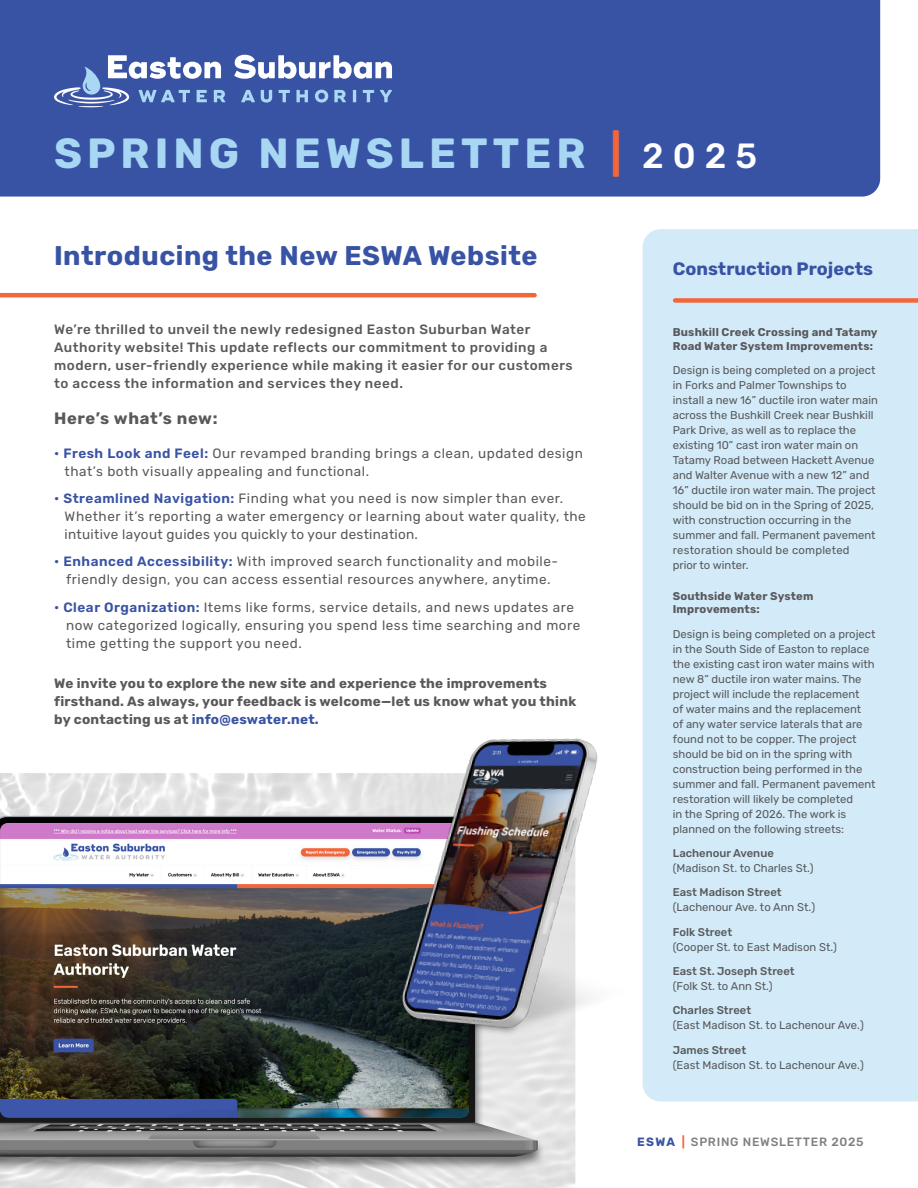
<style>
.page{position:relative;width:918px;height:1188px;background:#fff}
.page>*{position:absolute;margin:0;border:0;box-sizing:border-box;transform-origin:0 0}
.t1{font:700 42.15px "Rubik";letter-spacing:.12em;color:#a8d7f3}
.t2{font:700 27px "Rubik";letter-spacing:.02em;color:#3953a4}
.t3{font:700 18px "Rubik";color:#3953a4}
.t4{font:700 16.5px "Rubik";letter-spacing:.04em;color:#58595b}
.t5{font:13.5px/18px "Rubik";letter-spacing:.04em;color:#58595b}
.t6{font:500 13.5px/18px "Rubik";letter-spacing:.04em;color:#58595b}
.t7{font:700 13.5px/18px "Rubik";letter-spacing:.02em;color:#58595b}
.t8{font:500 12px "Rubik";letter-spacing:.06em;color:#808080}
.t9{font:11.25px/15px "Rubik";color:#58595b}
.t10{font:700 11.25px/13.2px "Rubik";letter-spacing:.015em;color:#58595b}
.t11{font:500 11.25px "Rubik";color:#58595b}
.s1{color:#f2663b}
.s2{font-weight:500;font-size:34.95px;color:#fff}
.s3{font-weight:600;color:#3953a4}
.s4{color:#3953a4}
.s5{font-weight:700;color:#3953a4}
.s6{font-weight:700;color:#f2663b}
</style>
<div class="page">
<img style="left:0;top:773px;width:575px;height:415px">
<div style="left:0;top:0;width:880px;height:197px;background:#3953a4"></div>
<svg style="left:234px;top:55px;width:158px;height:24px"></svg>
<svg style="left:54px;top:55px;width:171px;height:52px;background:#6980bc"></svg>
<svg style="left:241px;top:90px;width:14px;height:12px"></svg>
<svg style="left:261px;top:90px;width:11px;height:13px"></svg>
<svg style="left:279px;top:90px;width:11px;height:12px"></svg>
<svg style="left:296px;top:90px;width:12px;height:12px"></svg>
<svg style="left:315px;top:90px;width:13px;height:13px"></svg>
<svg style="left:353px;top:90px;width:3px;height:12px"></svg>
<svg style="left:380px;top:90px;width:12px;height:12px"></svg>
<svg style="left:363px;top:90px;width:11px;height:12px"></svg>
<svg style="left:334px;top:90px;width:12px;height:12px"></svg>
<div style="left:0;top:814px;width:546px;height:357px;background:#000;opacity:.5"></div>
<svg style="left:0;top:817px;width:475px;height:306px;background:#101010"></svg>
<svg style="left:0;top:1123px;width:538px;height:34px;background:#797979"></svg>
<img style="left:0;top:823px;width:469px;height:295px">
<div style="left:643px;top:229px;width:275px;height:872px;background:#d3ebf9"></div>
<div style="left:675px;top:298px;width:243px;height:5px;background:#f2663b"></div>
<img style="left:368px;top:690px;width:376px;height:404px">
<hr style="left:0;top:293px;width:535px;height:4px;background:#f2663b">
<h1 class="t1" style="left:54px;top:129px;width:705px">SPRING NEWSLETTER <span class="s1">|</span> <span class="s2">2025</span></h1>
<h2 class="t2" style="left:54px;top:240px;width:485px">Introducing the New ESWA Website</h2>
<p class="t6" style="left:54px;top:321px;width:520px">We’re thrilled to unveil the newly redesigned Easton Suburban Water Authority website! This update reflects our commitment to providing a modern, user-friendly experience while making it easier for our customers to access the information and services they need.</p>
<h3 class="t4" style="left:54px;top:409px;width:165px">Here’s what’s new:</h3>
<p class="t5" style="left:65px;top:445px;width:520px;text-indent:-11px"><span class="s3">• Fresh Look and Feel:</span> Our revamped branding brings a clean, updated design that’s both visually appealing and functional.</p>
<p class="t5" style="left:65px;top:490px;width:523px;text-indent:-11px"><span class="s3">• Streamlined Navigation:</span> Finding what you need is now simpler than ever.<br>Whether it’s reporting a water emergency or learning about water quality, the intuitive layout guides you quickly to your destination.</p>
<p class="t5" style="left:54px;top:553px;width:505px;text-align:center"><span class="s3">• Enhanced Accessibility:</span> With improved search functionality and mobile&shy;friendly design, you can access essential resources anywhere, anytime.</p>
<p class="t5" style="left:66px;top:599px;width:516px;text-indent:-12px"><span class="s3">• Clear Organization:</span> Items like forms, service details, and news updates are now categorized logically, ensuring you spend less time searching and more time getting the support you need.</p>
<p class="t7" style="left:54px;top:674px;width:524px">We invite you to explore the new site and experience the improvements firsthand. As always, your feedback is welcome—let us know what you think by contacting us at <span class="s4">info@eswater.net.</span></p>
<h3 class="t3" style="left:673px;top:258px;width:202px">Construction Projects</h3>
<p class="t10" style="left:673px;top:326px;width:206px">Bushkill Creek Crossing and Tatamy<br>Road Water System Improvements:</p>
<p class="t9" style="left:673px;top:363px;width:207px">Design is being completed on a project in Forks and Palmer Townships to install a new 16” ductile iron water main across the Bushkill Creek near Bushkill Park Drive, as well as to replace the existing 10” cast iron water main on Tatamy Road between Hackett Avenue and Walter Avenue with a new 12” and 16” ductile iron water main. The project should be bid on in the Spring of 2025, with construction occurring in the summer and fall. Permanent pavement restoration should be completed<br>prior to winter.</p>
<p class="t10" style="left:673px;top:590px;width:142px">Southside Water System<br>Improvements:</p>
<p class="t9" style="left:673px;top:627px;width:204px">Design is being completed on a project in the South Side of Easton to replace the existing cast iron water mains with new 8” ductile iron water mains. The project will include the replacement<br>of water mains and the replacement<br>of any water service laterals that are found not to be copper. The project should be bid on in the spring with construction being performed in the summer and fall. Permanent pavement restoration will likely be completed<br>in the Spring of 2026. The work is planned on the following streets:</p>
<p class="t11" style="left:673px;top:845px;width:102px">Lachenour Avenue</p>
<p class="t9" style="left:673px;top:861px;width:142px">(Madison St. to Charles St.)</p>
<p class="t11" style="left:673px;top:884px;width:110px">East Madison Street</p>
<p class="t9" style="left:673px;top:900px;width:144px">(Lachenour Ave. to Ann St.)</p>
<p class="t11" style="left:673px;top:923px;width:61px">Folk Street</p>
<p class="t9" style="left:673px;top:940px;width:166px">(Cooper St. to East Madison St.)</p>
<p class="t11" style="left:673px;top:963px;width:123px">East St. Joseph Street</p>
<p class="t9" style="left:673px;top:979px;width:101px">(Folk St. to Ann St.)</p>
<p class="t11" style="left:673px;top:1002px;width:80px">Charles Street</p>
<p class="t9" style="left:673px;top:1018px;width:193px">(East Madison St. to Lachenour Ave.)</p>
<p class="t11" style="left:673px;top:1041px;width:75px">James Street</p>
<p class="t9" style="left:673px;top:1058px;width:193px">(East Madison St. to Lachenour Ave.)</p>
<p class="t8" style="left:637px;top:1133px;width:228px"><span class="s5">ESWA</span> <span class="s6">|</span> SPRING NEWSLETTER 2025</p>
</div>
